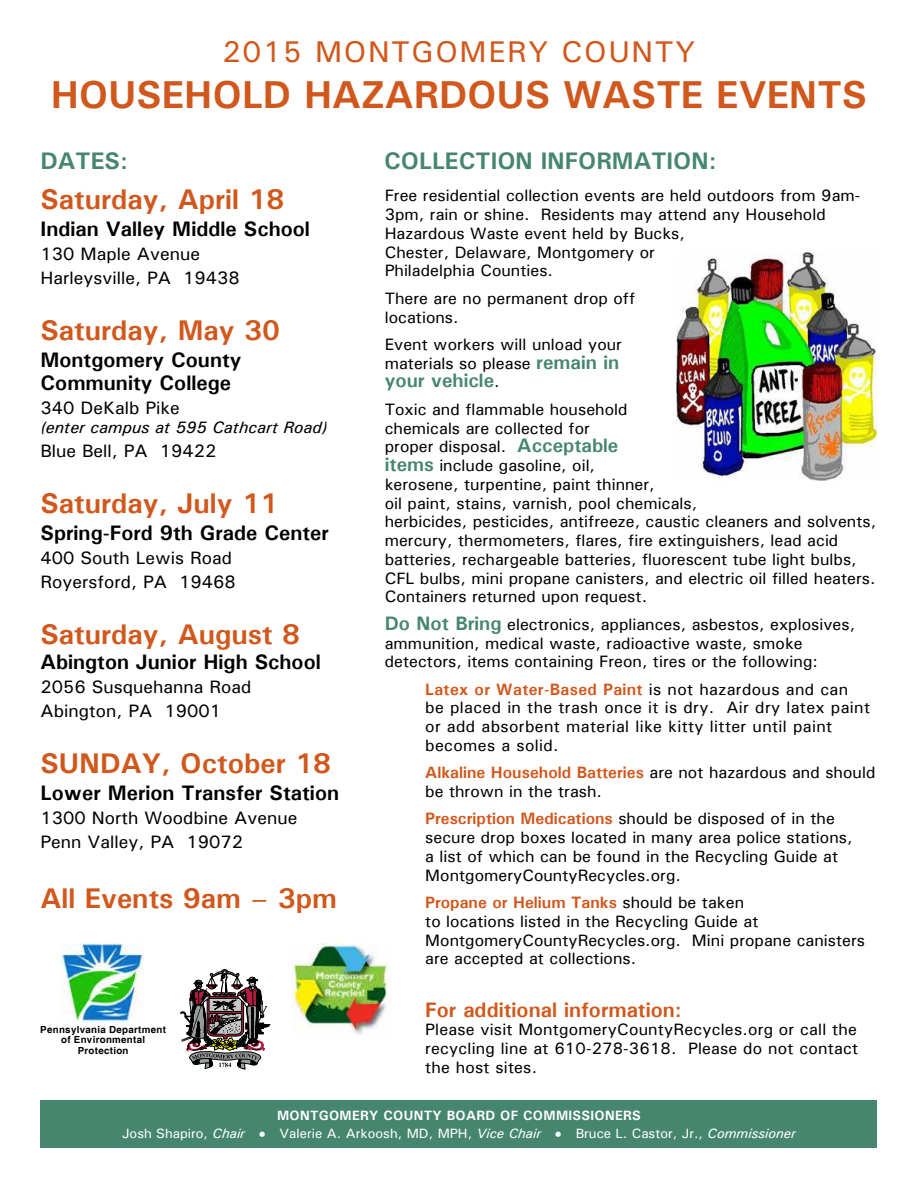
<style>
.page{position:relative;width:918px;height:1188px;background:#fff}
.page>*{position:absolute;margin:0;border:0;box-sizing:border-box;transform-origin:0 0}
.t1{font:700 39px "Univers";color:#d1581c}
.t2{font:30px "Univers";letter-spacing:.05em;color:#d1581c}
.t3{font:700 28.5px "Univers";color:#d1581c}
.t4{font:700 24px "Univers";color:#46866f}
.t5{font:700 21px "Univers";color:#000}
.t6{font:700 21px "Univers";color:#d1581c}
.t7{font:700 19.5px "Univers";color:#46866f}
.t8{font:18px "Univers";color:#000}
.t9{font:16.5px/18.8px "Univers";color:#000}
.t10{font:16.5px/18.8px "Univers";letter-spacing:.02em;color:#000}
.t11{font:italic 16.5px "Univers";color:#000}
.t12{font:13.5px "Univers";color:#fff}
.Titles{font:700 13.5px "Univers";letter-spacing:.02em;color:#fff}
.t13{font:700 9.75px "Helvetica";letter-spacing:.03em;color:#000}
.s1{font-weight:700;font-size:19.5px;color:#46866f}
.s2{font-weight:400;font-size:16.5px;color:#000}
.s3{font-weight:700;color:#d1581c}
.s4{font-style:italic}
.s5{font-size:10.5px}
</style>
<div class="page">
<img style="left:292px;top:944px;width:98px;height:90px">
<div style="left:40px;top:1100px;width:838px;height:48px;background:#46866f"></div>
<img style="left:677px;top:252px;width:199px;height:228px">
<svg style="left:180px;top:970px;width:90px;height:99px"></svg>
<img style="left:61px;top:943px;width:83px;height:79px">
<h2 class="t2" style="left:222px;top:33px;width:475px">2015 MONTGOMERY COUNTY</h2>
<h1 class="t1" style="left:51px;top:70px;width:818px">HOUSEHOLD HAZARDOUS WASTE EVENTS</h1>
<h3 class="t4" style="left:40px;top:146px;width:89px">DATES:</h3>
<h3 class="t4" style="left:384px;top:146px;width:334px">COLLECTION INFORMATION:</h3>
<p class="t9" style="left:385px;top:186px;width:477px">Free residential collection events are held outdoors from 9am-3pm, rain or shine. Residents may attend any Household Hazardous Waste event held by Bucks,<br>Chester, Delaware, Montgomery or<br>Philadelphia Counties.</p>
<p class="t9" style="left:385px;top:289px;width:252px">There are no permanent drop off locations.</p>
<p class="t9" style="left:385px;top:335px;width:239px">Event workers will unload your materials so please <span class="s1">remain in</span></p>
<p class="t7" style="left:385px;top:369px;width:116px">your vehicle<span class="s2">.</span></p>
<p class="t9" style="left:385px;top:400px;width:493px">Toxic and flammable household<br>chemicals are collected for<br>proper disposal. <span class="s1">Acceptable<br>items</span> include gasoline, oil,<br>kerosene, turpentine, paint thinner,<br>oil paint, stains, varnish, pool chemicals,<br>herbicides, pesticides, antifreeze, caustic cleaners and solvents, mercury, thermometers, flares, fire extinguishers, lead acid batteries, rechargeable batteries, fluorescent tube light bulbs, CFL bulbs, mini propane canisters, and electric oil filled heaters.<br>Containers returned upon request.</p>
<p class="t9" style="left:385px;top:614px;width:472px"><span class="s1">Do Not Bring</span> electronics, appliances, asbestos, explosives, ammunition, medical waste, radioactive waste, smoke detectors, items containing Freon, tires or the following:</p>
<p class="t10" style="left:425px;top:679px;width:446px"><span class="s3">Latex or Water-Based Paint</span> is not hazardous and can be placed in the trash once it is dry. Air dry latex paint or add absorbent material like kitty litter until paint becomes a solid.</p>
<p class="t9" style="left:425px;top:763px;width:452px"><span class="s3">Alkaline Household Batteries</span> are not hazardous and should be thrown in the trash.</p>
<p class="t9" style="left:425px;top:809px;width:429px"><span class="s3">Prescription Medications</span> should be disposed of in the secure drop boxes located in many area police stations, a list of which can be found in the Recycling Guide at MontgomeryCountyRecycles.org.</p>
<p class="t9" style="left:425px;top:893px;width:441px"><span class="s3">Propane or Helium Tanks</span> should be taken<br>to locations listed in the Recycling Guide at MontgomeryCountyRecycles.org. Mini propane canisters are accepted at collections.</p>
<p class="t6" style="left:425px;top:996px;width:258px">For additional information:</p>
<p class="t9" style="left:425px;top:1020px;width:434px;text-align:justify">Please visit MontgomeryCountyRecycles.org or call the recycling line at 610-278-3618. Please do not contact the host sites.</p>
<p class="Titles" style="left:277px;top:1107px;width:365px">MONTGOMERY COUNTY BOARD OF COMMISSIONERS</p>
<p class="t12" style="left:122px;top:1125px;width:675px">Josh Shapiro, <span class="s4">Chair</span> <span class="s5">•</span> Valerie A. Arkoosh, MD, MPH, <span class="s4">Vice Chair</span> <span class="s5">•</span> Bruce L. Castor, Jr., <span class="s4">Commissioner</span></p>
<p class="t3" style="left:40px;top:181px;width:245px">Saturday, April 18</p>
<p class="t5" style="left:40px;top:216px;width:271px">Indian Valley Middle School</p>
<p class="t8" style="left:40px;top:242px;width:161px">130 Maple Avenue</p>
<p class="t8" style="left:40px;top:266px;width:201px">Harleysville, PA 19438</p>
<p class="t3" style="left:40px;top:313px;width:241px">Saturday, May 30</p>
<p class="t5" style="left:40px;top:347px;width:203px">Montgomery County</p>
<p class="t5" style="left:40px;top:370px;width:192px">Community College</p>
<p class="t8" style="left:40px;top:396px;width:141px">340 DeKalb Pike</p>
<p class="t11" style="left:40px;top:417px;width:289px">(enter campus at 595 Cathcart Road)</p>
<p class="t8" style="left:40px;top:439px;width:177px">Blue Bell, PA 19422</p>
<p class="t3" style="left:40px;top:486px;width:239px">Saturday, July 11</p>
<p class="t5" style="left:40px;top:520px;width:290px">Spring-Ford 9th Grade Center</p>
<p class="t8" style="left:40px;top:547px;width:193px">400 South Lewis Road</p>
<p class="t8" style="left:40px;top:571px;width:197px">Royersford, PA 19468</p>
<p class="t3" style="left:40px;top:617px;width:261px">Saturday, August 8</p>
<p class="t5" style="left:40px;top:649px;width:282px">Abington Junior High School</p>
<p class="t8" style="left:40px;top:675px;width:212px">2056 Susquehanna Road</p>
<p class="t8" style="left:40px;top:699px;width:182px">Abington, PA 19001</p>
<p class="t3" style="left:40px;top:746px;width:292px">SUNDAY, October 18</p>
<p class="t5" style="left:40px;top:780px;width:300px">Lower Merion Transfer Station</p>
<p class="t8" style="left:40px;top:807px;width:258px">1300 North Woodbine Avenue</p>
<p class="t8" style="left:40px;top:831px;width:204px">Penn Valley, PA 19072</p>
<p class="t3" style="left:40px;top:881px;width:298px">All Events 9am – 3pm</p>
<p class="t13" style="left:40px;top:1023px;width:127px">Pennsylvania Department</p>
<p class="t13" style="left:61px;top:1034px;width:86px">of Environmental</p>
<p class="t13" style="left:78px;top:1045px;width:52px">Protection</p>
</div>
